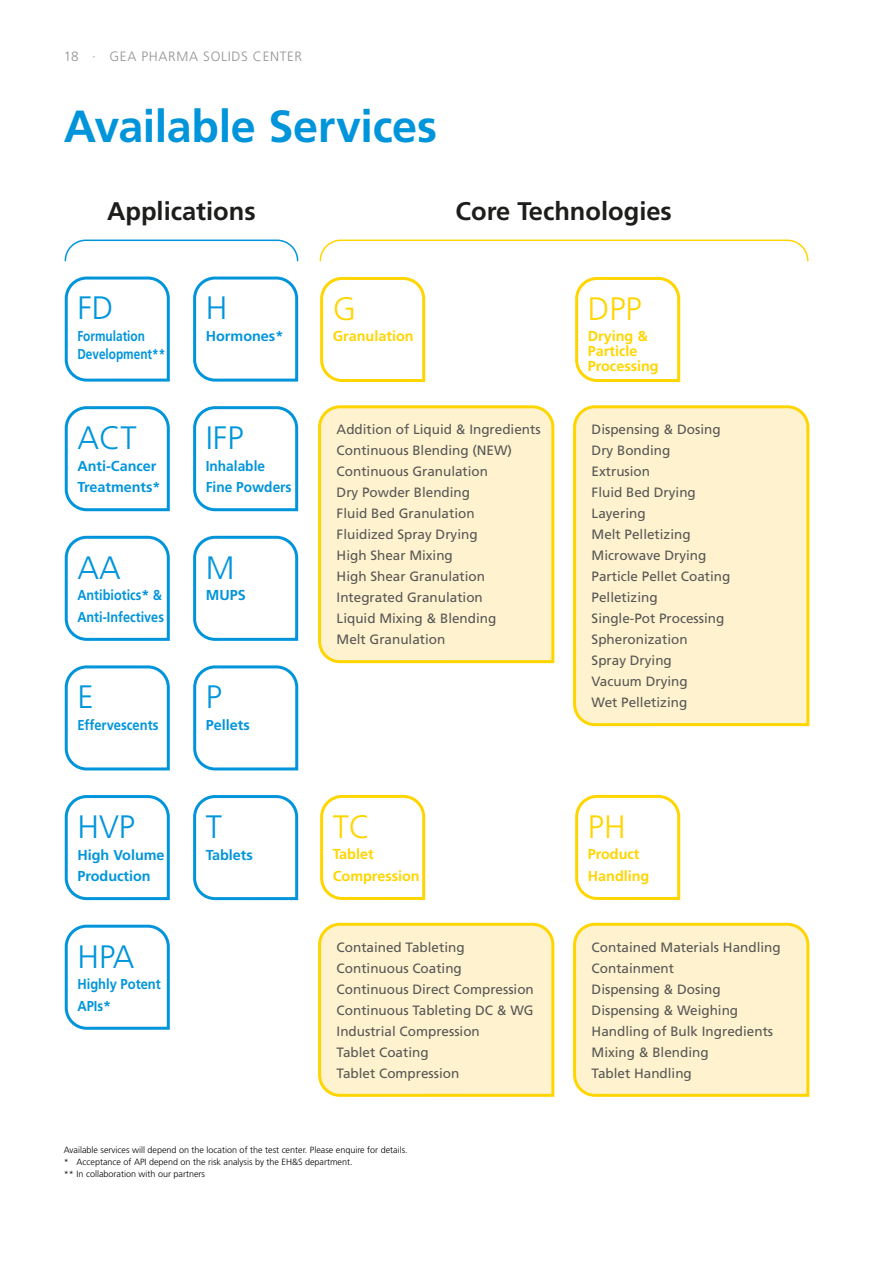
<style>
.page{position:relative;width:893px;height:1263px;background:#fff}
.page>*{position:absolute;margin:0;border:0;box-sizing:border-box;transform-origin:0 0}
.t1{font:700 45px "Frutiger LT Std";letter-spacing:-.01em;color:#0095db}
.t2{font:300 32.4px "Frutiger LT Std";color:#0095db}
.t3{font:300 32.4px "Frutiger LT Std";color:#ffd500}
.t4{font:700 25.5px "Frutiger LT Std";color:#1d1d1b}
.t5{font:700 14.4px/21.6px "Frutiger LT Std";color:#0095db}
.t6{font:700 14.4px/21.6px "Frutiger LT Std";color:#ffd500}
.t7{font:700 14.4px/21.6px "Frutiger LT Std";color:#0095db;scale:.9 1}
.t8{font:700 14.4px/21.6px "Frutiger LT Std";color:#0095db;scale:.88 1}
.t9{font:700 14.4px/18px "Frutiger LT Std";color:#0095db;scale:.82 1}
.t10{font:700 14.4px/21.6px "Frutiger LT Std";color:#0095db;scale:.95 1}
.t11{font:13.5px/21px "Frutiger LT Std";color:#575756}
.t12{font:300 13.5px "Frutiger LT Std";letter-spacing:.05em;color:#929292}
.t13{font:300 9px/12px "Frutiger LT Std";color:#000}
</style>
<div class="page">
<svg style="left:64px;top:276px;width:106px;height:106px"></svg>
<svg style="left:64px;top:239px;width:235px;height:23px"></svg>
<svg style="left:319px;top:239px;width:490px;height:23px"></svg>
<svg style="left:193px;top:276px;width:106px;height:106px"></svg>
<svg style="left:318px;top:922px;width:237px;height:175px"></svg>
<svg style="left:320px;top:794px;width:106px;height:106px"></svg>
<svg style="left:573px;top:922px;width:237px;height:175px"></svg>
<svg style="left:575px;top:794px;width:106px;height:106px"></svg>
<div style="left:318px;top:405px;width:237px;height:259px;background:#fff2ce"></div>
<svg style="left:320px;top:276px;width:106px;height:106px"></svg>
<div style="left:573px;top:405px;width:237px;height:322px;background:#fff2ce"></div>
<svg style="left:575px;top:276px;width:106px;height:106px"></svg>
<svg style="left:64px;top:406px;width:106px;height:106px"></svg>
<svg style="left:193px;top:406px;width:106px;height:106px"></svg>
<svg style="left:64px;top:535px;width:106px;height:106px"></svg>
<svg style="left:193px;top:535px;width:106px;height:106px"></svg>
<svg style="left:64px;top:665px;width:106px;height:106px"></svg>
<svg style="left:193px;top:665px;width:106px;height:106px"></svg>
<svg style="left:64px;top:795px;width:106px;height:106px"></svg>
<svg style="left:193px;top:795px;width:106px;height:106px"></svg>
<svg style="left:64px;top:924px;width:106px;height:106px"></svg>
<p class="t12" style="left:64px;top:49px;width:240px">18 · GEA PHARMA SOLIDS CENTER</p>
<h1 class="t1" style="left:64px;top:99px;width:375px">Available Services</h1>
<h3 class="t4" style="left:107px;top:196px;width:150px">Applications</h3>
<h3 class="t4" style="left:456px;top:196px;width:218px">Core Technologies</h3>
<h2 class="t2" style="left:77px;top:290px;width:37px">FD</h2>
<p class="t9" style="left:77px;top:327px;width:109px">Formulation<br>Development**</p>
<h2 class="t2" style="left:77px;top:420px;width:61px">ACT</h2>
<p class="t5" style="left:77px;top:455px;width:85px">Anti-Cancer<br>Treatments*</p>
<h2 class="t2" style="left:77px;top:549px;width:45px">AA</h2>
<p class="t8" style="left:77px;top:585px;width:100px">Antibiotics* &amp;<br>Anti-Infectives</p>
<h2 class="t2" style="left:77px;top:679px;width:18px">E</h2>
<p class="t7" style="left:77px;top:714px;width:92px">Effervescents</p>
<h2 class="t2" style="left:77px;top:808px;width:59px">HVP</h2>
<p class="t5" style="left:77px;top:844px;width:89px">High Volume<br>Production</p>
<h2 class="t2" style="left:77px;top:938px;width:59px">HPA</h2>
<p class="t7" style="left:77px;top:973px;width:94px">Highly Potent<br>APIs*</p>
<h2 class="t2" style="left:206px;top:290px;width:23px">H</h2>
<p class="t5" style="left:206px;top:325px;width:79px">Hormones*</p>
<h2 class="t2" style="left:206px;top:420px;width:39px">IFP</h2>
<p class="t10" style="left:206px;top:455px;width:92px">Inhalable<br>Fine Powders</p>
<h2 class="t2" style="left:206px;top:549px;width:30px">M</h2>
<p class="t5" style="left:206px;top:585px;width:42px">MUPS</p>
<h2 class="t2" style="left:206px;top:679px;width:18px">P</h2>
<p class="t5" style="left:206px;top:714px;width:46px">Pellets</p>
<h2 class="t2" style="left:206px;top:808px;width:18px">T</h2>
<p class="t5" style="left:206px;top:844px;width:49px">Tablets</p>
<h2 class="t3" style="left:333px;top:290px;width:25px">G</h2>
<p class="t6" style="left:333px;top:326px;width:82px">Granulation</p>
<p class="t11" style="left:337px;top:419px;width:206px">Addition of Liquid &amp; Ingredients<br>Continuous Blending (NEW)<br>Continuous Granulation<br>Dry Powder Blending<br>Fluid Bed Granulation<br>Fluidized Spray Drying<br>High Shear Mixing<br>High Shear Granulation<br>Integrated Granulation<br>Liquid Mixing &amp; Blending<br>Melt Granulation</p>
<h2 class="t3" style="left:333px;top:808px;width:39px">TC</h2>
<p class="t6" style="left:333px;top:844px;width:88px">Tablet<br>Compression</p>
<p class="t11" style="left:337px;top:936px;width:199px">Contained Tableting<br>Continuous Coating<br>Continuous Direct Compression<br>Continuous Tableting DC &amp; WG<br>Industrial Compression<br>Tablet Coating<br>Tablet Compression</p>
<p class="t13" style="left:64px;top:1144px;width:345px">Available services will depend on the location of the test center. Please enquire for details. * Acceptance of API depend on the risk analysis by the EH&amp;S department.<br>** In collaboration with our partners</p>
<h2 class="t3" style="left:588px;top:290px;width:56px">DPP</h2>
<p class="t6" style="left:588px;top:329px;width:72px;line-height:15px">Drying &amp;<br>Particle<br>Processing</p>
<p class="t11" style="left:592px;top:419px;width:140px">Dispensing &amp; Dosing<br>Dry Bonding<br>Extrusion<br>Fluid Bed Drying<br>Layering<br>Melt Pelletizing<br>Microwave Drying<br>Particle Pellet Coating<br>Pelletizing<br>Single-Pot Processing<br>Spheronization<br>Spray Drying<br>Vacuum Drying<br>Wet Pelletizing</p>
<h2 class="t3" style="left:588px;top:808px;width:39px">PH</h2>
<p class="t6" style="left:588px;top:844px;width:63px">Product<br>Handling</p>
<p class="t11" style="left:592px;top:936px;width:191px">Contained Materials Handling<br>Containment<br>Dispensing &amp; Dosing<br>Dispensing &amp; Weighing<br>Handling of Bulk Ingredients<br>Mixing &amp; Blending<br>Tablet Handling</p>
</div>
